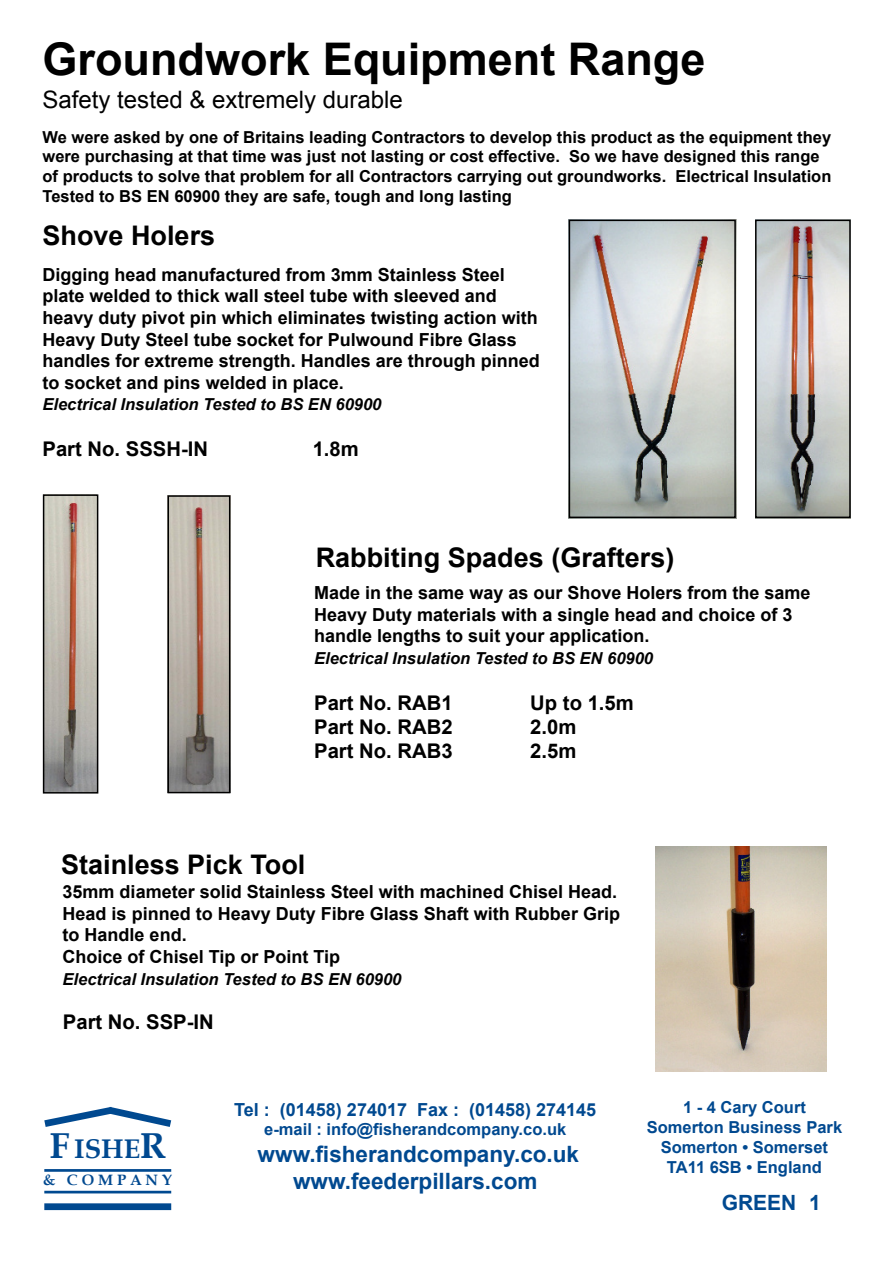
<style>
.page{position:relative;width:893px;height:1263px;background:#fff}
.page>*{position:absolute;margin:0;border:0;box-sizing:border-box;transform-origin:0 0}
.t1{font:700 45px "Arial";color:#000}
.t2{font:700 27px "Arial";color:#000}
.t3{font:700 27px "Book Antiqua";color:#004990}
.t4{font:24px "Arial";color:#000}
.t5{font:700 22.5px/27px "Arial";color:#004990;text-align:center}
.t6{font:700 21px "Arial";color:#004990}
.t7{font:700 20.25px "Arial";color:#000}
.t8{font:700 18px/21.6px "Arial";color:#000}
.t9{font:700 18px "Arial";color:#004990}
.t10{font:700 16.5px/19.8px "Arial";color:#000}
.t11{font:italic 700 16.5px "Arial";color:#000}
.t12{font:700 16.5px/19.8px "Arial";color:#004990;text-align:center}
.t13{font:700 15px "Book Antiqua";letter-spacing:.26em;color:#004990}
.s1{font-size:36px}
</style>
<div class="page">
<svg style="left:44px;top:1106px;width:128px;height:21px"></svg>
<hr style="left:44px;top:1191px;width:127px;height:2px;background:#004990">
<div style="left:44px;top:1203px;width:127px;height:7px;background:#004990"></div>
<hr style="left:44px;top:1169px;width:127px;height:3px;background:#004990">
<img style="left:169px;top:497px;width:59px;height:294px">
<div style="left:167px;top:495px;width:63px;height:298px;border:1px solid #000"></div>
<img style="left:45px;top:496px;width:51px;height:296px">
<div style="left:43px;top:494px;width:55px;height:300px;border:1px solid #000"></div>
<img style="left:570px;top:220px;width:166px;height:298px">
<img style="left:757px;top:222px;width:91px;height:294px">
<div style="left:568px;top:220px;width:167px;height:298px;border:1px solid #000"></div>
<div style="left:755px;top:220px;width:95px;height:298px;border:1px solid #000"></div>
<img style="left:655px;top:847px;width:171px;height:225px">
<h1 class="t1" style="left:43px;top:43px;width:664px">Groundwork Equipment Range</h1>
<h3 class="t4" style="left:43px;top:90px;width:362px">Safety tested &amp; extremely durable</h3>
<p class="t10" style="left:43px;top:128px;width:790px">We were asked by one of Britains leading Contractors to develop this product as the equipment they were purchasing at that time was just not lasting or cost effective. So we have designed this range of products to solve that problem for all Contractors carrying out groundworks. Electrical Insulation Tested to BS EN 60900 they are safe, tough and long lasting</p>
<h2 class="t2" style="left:43px;top:225px;width:174px">Shove Holers</h2>
<p class="t8" style="left:43px;top:265px;width:499px">Digging head manufactured from 3mm Stainless Steel plate welded to thick wall steel tube with sleeved and heavy duty pivot pin which eliminates twisting action with Heavy Duty Steel tube socket for Pulwound Fibre Glass handles for extreme strength. Handles are through pinned to socket and pins welded in place.</p>
<p class="t11" style="left:43px;top:395px;width:340px">Electrical Insulation Tested to BS EN 60900</p>
<p class="t7" style="left:43px;top:442px;width:167px">Part No. SSSH-IN</p>
<p class="t7" style="left:313px;top:442px;width:48px">1.8m</p>
<h2 class="t2" style="left:316px;top:548px;width:360px">Rabbiting Spades (Grafters)</h2>
<p class="t8" style="left:314px;top:584px;width:498px">Made in the same way as our Shove Holers from the same<br>Heavy Duty materials with a single head and choice of 3 handle lengths to suit your application.</p>
<p class="t11" style="left:314px;top:649px;width:340px">Electrical Insulation Tested to BS EN 60900</p>
<p class="t7" style="left:314px;top:695px;width:140px">Part No. RAB1</p>
<p class="t7" style="left:530px;top:695px;width:105px">Up to 1.5m</p>
<p class="t7" style="left:314px;top:719px;width:140px">Part No. RAB2</p>
<p class="t7" style="left:530px;top:719px;width:48px">2.0m</p>
<p class="t7" style="left:314px;top:744px;width:140px">Part No. RAB3</p>
<p class="t7" style="left:530px;top:744px;width:48px">2.5m</p>
<h2 class="t2" style="left:61px;top:854px;width:246px">Stainless Pick Tool</h2>
<p class="t8" style="left:63px;top:883px;width:559px">35mm diameter solid Stainless Steel with machined Chisel Head.<br>Head is pinned to Heavy Duty Fibre Glass Shaft with Rubber Grip to Handle end.<br>Choice of Chisel Tip or Point Tip</p>
<p class="t11" style="left:63px;top:969px;width:340px">Electrical Insulation Tested to BS EN 60900</p>
<p class="t7" style="left:63px;top:1014px;width:152px">Part No. SSP-IN</p>
<h2 class="t3" style="left:50px;top:1133px;width:118px"><span class="s1">F</span> ISHE<span class="s1">R</span></h2>
<p class="t13" style="left:43px;top:1171px;width:131px">&amp; COMPANY</p>
<p class="t9" style="left:234px;top:1103px;width:363px">Tel : (01458) 274017 Fax : (01458) 274145</p>
<p class="t12" style="left:264px;top:1121px;width:303px">e-mail : info@fisherandcompany.co.uk</p>
<p class="t5" style="left:258px;top:1143px;width:323px">www.fisherandcompany.co.uk www.feederpillars.com</p>
<p class="t12" style="left:646px;top:1099px;width:197px">1 - 4 Cary Court<br>Somerton Business Park<br>Somerton • Somerset<br>TA11 6SB • England</p>
<p class="t6" style="left:721px;top:1195px;width:76px">GREEN</p>
<p class="t6" style="left:809px;top:1195px;width:13px">1</p>
</div>
